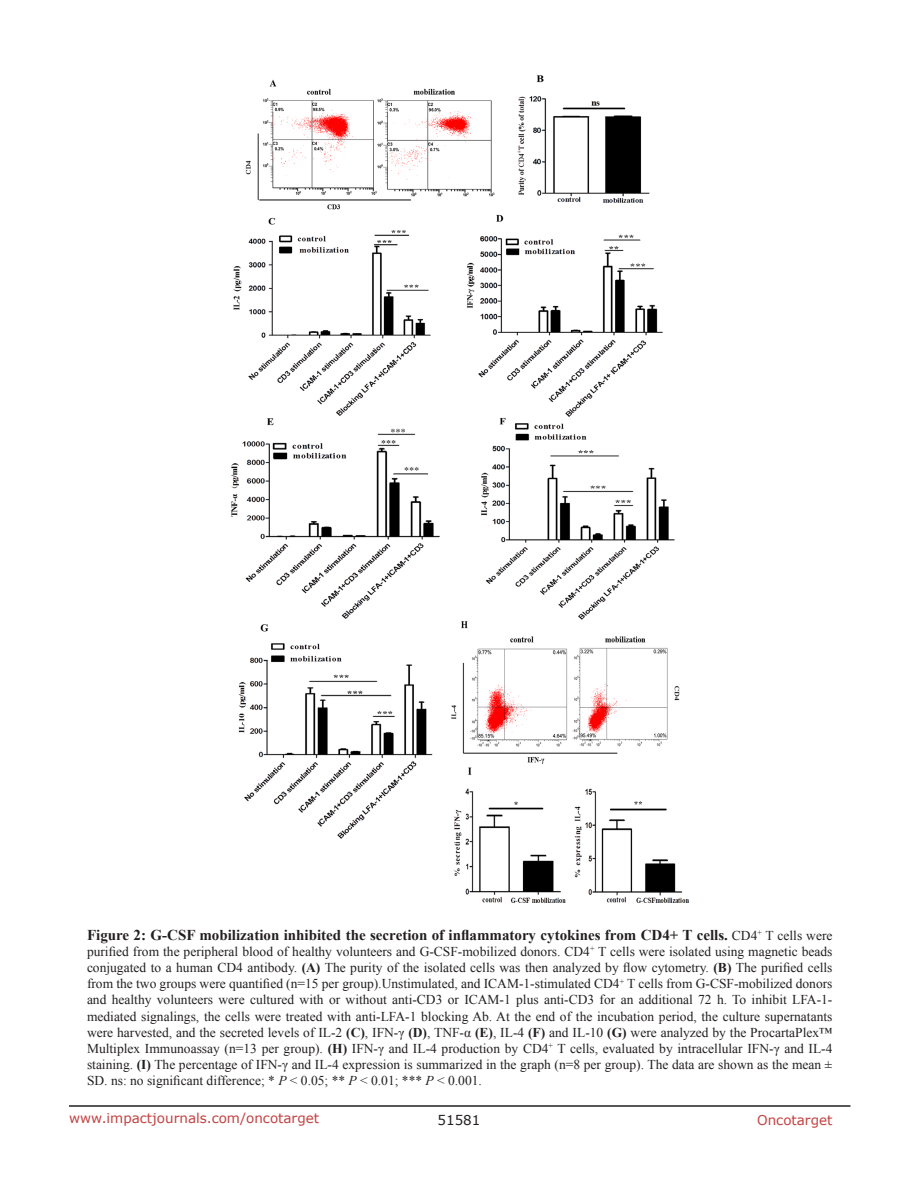
<style>
.page{position:relative;width:918px;height:1188px;background:#fff}
.page>*{position:absolute;margin:0;border:0;box-sizing:border-box;transform-origin:0 0}
.figuretext{font:700 15px "Times New Roman";color:#231f20}
.figuretext-2{font:13.5px/16.2px "Times New Roman";color:#231f20;text-align:justify}
.t1{font:13.5px "Verdana";color:#c24141}
.t2{font:13.5px "Verdana";color:#231f20}
.s1{font-weight:400;font-size:13.5px}
.s2{font-weight:700}
.s3{font-style:italic}
</style>
<div class="page">
<hr style="left:69px;top:1105px;width:781px;height:2px;background:#231f20">
<img style="left:231px;top:75px;width:457px;height:827px">
<p class="figuretext" style="left:87px;top:924px;width:747px">Figure 2: G-CSF mobilization inhibited the secretion of inflammatory cytokines from CD4+ T cells. <span class="s1">CD4</span><sup>+</sup> <span class="s1">T cells were</span></p>
<p class="figuretext-2" style="left:87px;top:943px;width:747px">purified from the peripheral blood of healthy volunteers and G-CSF-mobilized donors. CD4<sup>+</sup> T cells were isolated using magnetic beads conjugated to a human CD4 antibody. <span class="s2">(A)</span> The purity of the isolated cells was then analyzed by flow cytometry. <span class="s2">(B)</span> The purified cells from the two groups were quantified (n=15 per group).Unstimulated, and ICAM-1-stimulated CD4<sup>+</sup> T cells from G-CSF-mobilized donors and healthy volunteers were cultured with or without anti-CD3 or ICAM-1 plus anti-CD3 for an additional 72 h. To inhibit LFA-1- mediated signalings, the cells were treated with anti-LFA-1 blocking Ab. At the end of the incubation period, the culture supernatants were harvested, and the secreted levels of IL-2 <span class="s2">(C)</span>, IFN-γ <span class="s2">(D)</span>, TNF-α <span class="s2">(E)</span>, IL-4 <span class="s2">(F)</span> and IL-10 <span class="s2">(G)</span> were analyzed by the ProcartaPlex™ Multiplex Immunoassay (n=13 per group). <span class="s2">(H)</span> IFN-γ and IL-4 production by CD4<sup>+</sup> T cells, evaluated by intracellular IFN-γ and IL-4 staining. <span class="s2">(I)</span> The percentage of IFN-γ and IL-4 expression is summarized in the graph (n=8 per group). The data are shown as the mean ± SD. ns: no significant difference; * <span class="s3">P</span> &lt; 0.05; ** <span class="s3">P</span> &lt; 0.01; *** <span class="s3">P</span> &lt; 0.001.</p>
<p class="t1" style="left:69px;top:1109px;width:252px">www.impactjournals.com/oncotarget</p>
<p class="t2" style="left:438px;top:1111px;width:44px">51581</p>
<p class="t1" style="left:757px;top:1111px;width:77px">Oncotarget</p>
</div>
